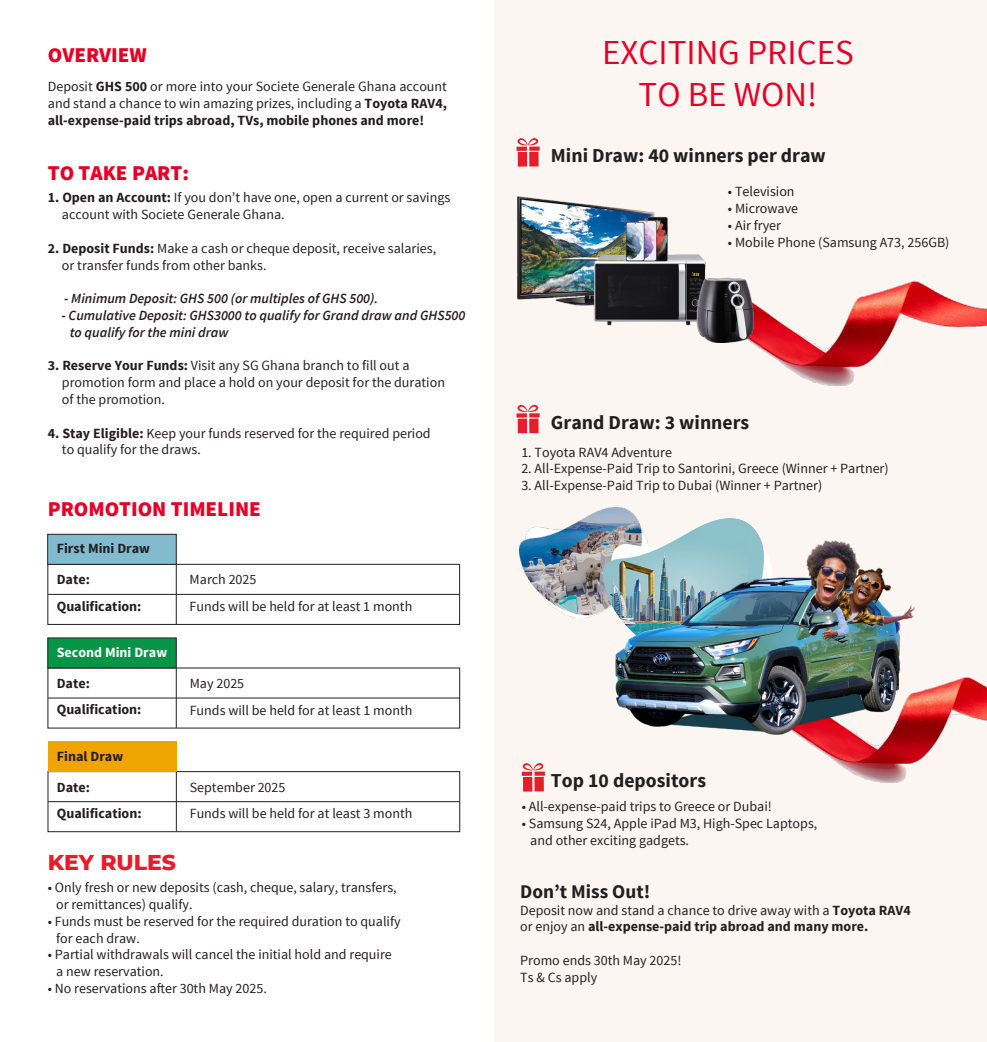
<style>
.page{position:relative;width:987px;height:1042px;background:#fff}
.page>*{position:absolute;margin:0;border:0;box-sizing:border-box;transform-origin:0 0}
.t1{font:35px/42px "Source Sans Pro";color:#e60028;text-align:center}
.t2{font:800 21.88px "Montserrat";color:#e61d2b}
.t3{font:900 21px "Source Sans Pro";color:#e60028}
.t4{font:700 19.78px "Source Sans Pro";color:#231f20}
.t5{font:700 19.25px "Source Sans Pro";color:#231f20}
.t6{font:14px/16.8px "Source Sans Pro";color:#231f20}
.t7{font:italic 600 14px/16.8px "Source Sans Pro";color:#231f20}
.t8{font:700 14px/26.2px "Source Sans Pro";color:#231f20}
.t9{font:700 14px "Source Sans Pro";color:#fff}
.s1{font-weight:700}
</style>
<div class="page">
<div style="left:48px;top:564px;width:412px;height:60px;border:1px solid #231f20"></div>
<div style="left:47px;top:534px;width:129px;height:30px;background:#82bbce;border:1px solid #231f20"></div>
<hr style="left:48px;top:594px;width:411px;height:1px;background:#231f20">
<hr style="left:176px;top:564px;width:1px;height:60px;background:#231f20">
<div style="left:48px;top:638px;width:128px;height:30px;background:#069547;border:1px solid #231f20"></div>
<hr style="left:48px;top:698px;width:411px;height:1px;background:#231f20">
<hr style="left:176px;top:668px;width:1px;height:60px;background:#231f20">
<div style="left:48px;top:771px;width:412px;height:61px;border:1px solid #231f20"></div>
<div style="left:48px;top:741px;width:128px;height:30px;background:#f0a402"></div>
<hr style="left:48px;top:801px;width:412px;height:1px;background:#231f20">
<hr style="left:176px;top:771px;width:1px;height:61px;background:#231f20">
<div style="left:495px;top:0;width:492px;height:1042px;background:#fcf6f2"></div>
<img style="left:752px;top:281px;width:235px;height:104px">
<img style="left:798px;top:677px;width:189px;height:105px">
<img style="left:519px;top:507px;width:118px;height:110px">
<img style="left:603px;top:519px;width:157px;height:98px">
<img style="left:615px;top:538px;width:299px;height:197px">
<svg style="left:522px;top:763px;width:23px;height:28px"></svg>
<svg style="left:517px;top:404px;width:22px;height:29px"></svg>
<svg style="left:517px;top:138px;width:22px;height:29px"></svg>
<img style="left:517px;top:196px;width:236px;height:147px">
<h3 class="t3" style="left:48px;top:41px;width:101px">OVERVIEW</h3>
<p class="t6" style="left:48px;top:78px;width:400px;text-align:justify">Deposit <span class="s1">GHS 500</span> or more into your Societe Generale Ghana account and stand a chance to win amazing prizes, including a <span class="s1">Toyota RAV4, all-expense-paid trips abroad, TVs, mobile phones and more!</span></p>
<h3 class="t3" style="left:48px;top:160px;width:143px">TO TAKE PART:</h3>
<p class="t6" style="left:62px;top:190px;width:390px;text-indent:-14px"><span class="s1">1. Open an Account:</span> If you don’t have one, open a current or savings account with Societe Generale Ghana.</p>
<p class="t6" style="left:62px;top:240px;width:376px;text-indent:-14px"><span class="s1">2. Deposit Funds:</span> Make a cash or cheque deposit, receive salaries, or transfer funds from other banks.</p>
<p class="t7" style="left:64px;top:290px;width:315px">- Minimum Deposit: GHS 500 (or multiples of GHS 500).</p>
<p class="t7" style="left:70px;top:307px;width:397px;text-indent:-8px">- Cumulative Deposit: GHS3000 to qualify for Grand draw and GHS500 to qualify for the mini draw</p>
<p class="t6" style="left:62px;top:358px;width:384px;text-indent:-14px"><span class="s1">3. Reserve Your Funds:</span> Visit any SG Ghana branch to fill out a promotion form and place a hold on your deposit for the duration of the promotion.</p>
<p class="t6" style="left:62px;top:425px;width:370px;text-indent:-14px"><span class="s1">4. Stay Eligible:</span> Keep your funds reserved for the required period to qualify for the draws.</p>
<h3 class="t3" style="left:48px;top:495px;width:215px">PROMOTION TIMELINE</h3>
<p class="t8" style="left:57px;top:536px;width:95px">First Mini Draw</p>
<p class="t8" style="left:57px;top:567px;width:86px">Date:<br>Qualification:</p>
<p class="t6" style="left:190px;top:571px;width:68px">March 2025</p>
<p class="t6" style="left:190px;top:598px;width:224px">Funds will be held for at least 1 month</p>
<p class="t9" style="left:57px;top:643px;width:112px">Second Mini Draw</p>
<p class="t8" style="left:57px;top:670px;width:86px">Date:<br>Qualification:</p>
<p class="t8" style="left:57px;top:743px;width:68px">Final Draw</p>
<p class="t8" style="left:57px;top:774px;width:86px">Date:<br>Qualification:</p>
<h2 class="t2" style="left:48px;top:846px;width:130px">KEY RULES</h2>
<p class="t6" style="left:190px;top:675px;width:56px">May 2025</p>
<p class="t6" style="left:190px;top:702px;width:224px">Funds will be held for at least 1 month</p>
<p class="t6" style="left:190px;top:779px;width:97px">September 2025</p>
<p class="t6" style="left:190px;top:805px;width:224px">Funds will be held for at least 3 month</p>
<p class="t6" style="left:56px;top:879px;width:342px;text-indent:-8px">• Only fresh or new deposits (cash, cheque, salary, transfers, or remittances) qualify.</p>
<p class="t6" style="left:56px;top:913px;width:346px;text-indent:-8px">• Funds must be reserved for the required duration to qualify for each draw.</p>
<p class="t6" style="left:56px;top:946px;width:337px;text-indent:-8px">• Partial withdrawals will cancel the initial hold and require a new reservation.</p>
<p class="t6" style="left:48px;top:980px;width:221px">• No reservations after 30th May 2025.</p>
<h1 class="t1" style="left:602px;top:32px;width:253px">EXCITING PRICES<br>TO BE WON!</h1>
<h3 class="t4" style="left:551px;top:143px;width:276px">Mini Draw: 40 winners per draw</h3>
<p class="t6" style="left:728px;top:183px;width:68px">• Television</p>
<p class="t6" style="left:728px;top:200px;width:72px">• Microwave</p>
<p class="t6" style="left:728px;top:217px;width:55px">• Air fryer</p>
<p class="t6" style="left:728px;top:234px;width:223px">• Mobile Phone (Samsung A73, 256GB)</p>
<h3 class="t4" style="left:551px;top:409px;width:200px">Grand Draw: 3 winners</h3>
<p class="t6" style="left:521px;top:444px;width:152px">1. Toyota RAV4 Adventure</p>
<p class="t6" style="left:521px;top:460px;width:369px">2. All-Expense-Paid Trip to Santorini, Greece (Winner + Partner)</p>
<p class="t6" style="left:521px;top:477px;width:302px">3. All-Expense-Paid Trip to Dubai (Winner + Partner)</p>
<h3 class="t4" style="left:551px;top:768px;width:157px">Top 10 depositors</h3>
<p class="t6" style="left:522px;top:798px;width:252px">• All-expense-paid trips to Greece or Dubai!</p>
<p class="t6" style="left:530px;top:815px;width:288px;text-indent:-8px">• Samsung S24, Apple iPad M3, High-Spec Laptops, and other exciting gadgets.</p>
<h3 class="t5" style="left:520px;top:879px;width:132px">Don’t Miss Out!</h3>
<p class="t6" style="left:520px;top:902px;width:392px">Deposit now and stand a chance to drive away with a <span class="s1">Toyota RAV4 </span>or enjoy an <span class="s1">all-expense-paid trip abroad and many more.</span></p>
<p class="t6" style="left:520px;top:952px;width:163px">Promo ends 30th May 2025!<br>Ts &amp; Cs apply</p>
</div>
